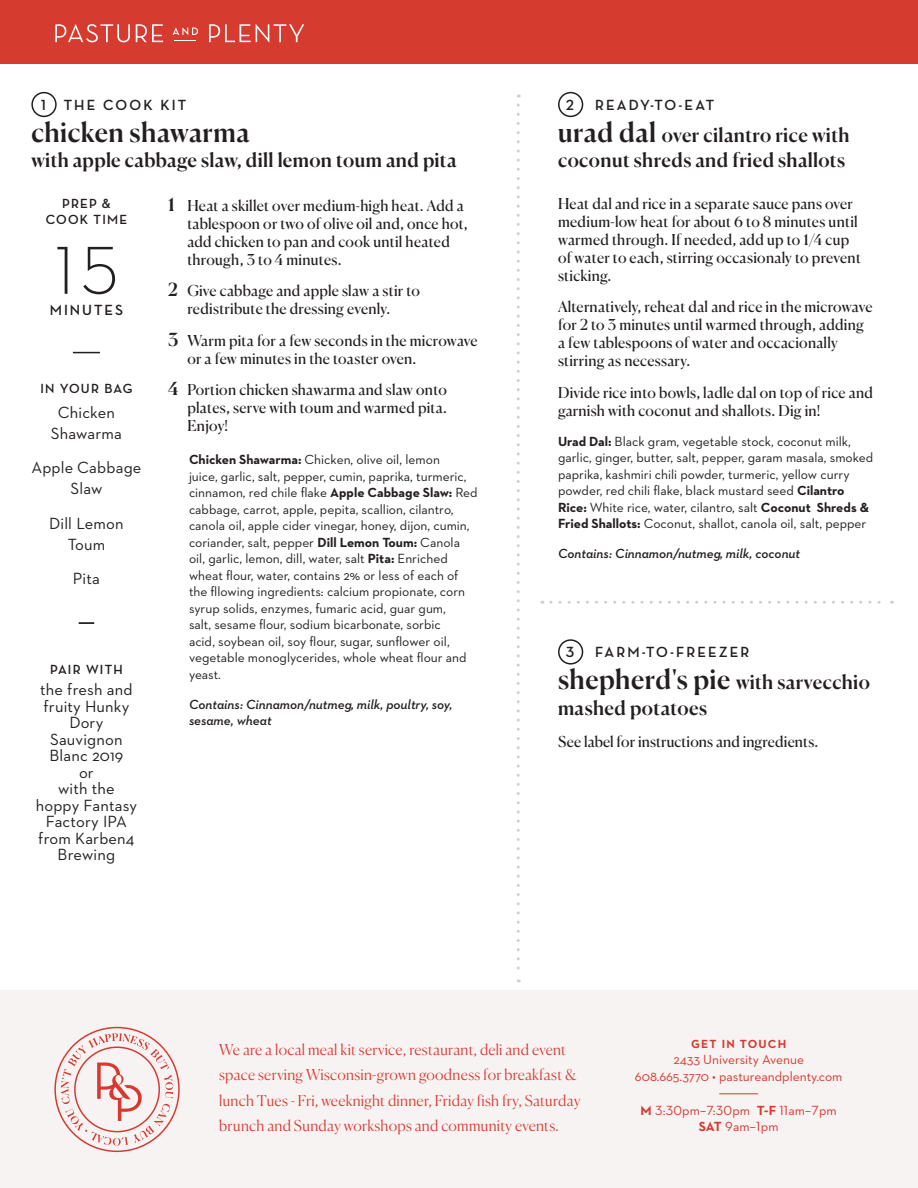
<style>
.page{position:relative;width:918px;height:1188px;background:#fff}
.page>*{position:absolute;margin:0;border:0;box-sizing:border-box;transform-origin:0 0}
.t1{font:300 69px "Neutraface 2 Text";color:#231f20}
.t2{font:500 27px "Canela";letter-spacing:.01em;color:#231f20}
.t3{font:500 19.5px/25.5px "Canela";letter-spacing:.015em;color:#231f20}
.List_of_Ingredients{font:16.5px/16.5px "Neutraface 2 Text";letter-spacing:.01em;color:#231f20;text-align:center}
.t4{font:15px/18px "Canela";letter-spacing:.015em;color:#231f20}
.t5{font:300 15px/25.5px "Canela";letter-spacing:.015em;color:#d73830}
.t6{font:700 15px "Neutraface Display";letter-spacing:.145em;color:#231f20}
.t7{font:13.5px/16.5px "Neutraface 2 Text";color:#231f20}
.t8{font:italic 600 13.5px/16.5px "Neutraface 2 Text";color:#231f20}
.t9{font:13.5px "Neutraface 2 Text";color:#d73830}
.List_of_Ingredients-2{font:700 13.5px/16.2px "Neutraface Display";letter-spacing:.09em;color:#231f20;text-align:center}
.t10{font:700 12px "Neutraface 2 Text";letter-spacing:.1em;color:#d73830}
.s1{font-weight:500;font-size:18px}
.s2{font-weight:700}
.s3{font-size:27px}
</style>
<div class="page">
<div style="left:0;top:991px;width:918px;height:197px;background:#f7f3f2"></div>
<div style="left:0;top:0;width:918px;height:64px;background:#d63b30"></div>
<svg style="left:55px;top:24px;width:75px;height:18px"></svg>
<svg style="left:136px;top:24px;width:27px;height:18px"></svg>
<svg style="left:173px;top:27px;width:25px;height:14px"></svg>
<svg style="left:209px;top:24px;width:95px;height:19px"></svg>
<svg style="left:54px;top:1027px;width:126px;height:125px"></svg>
<hr style="left:719px;top:1093px;width:39px;height:1px;background:#d63b30">
<div style="left:31px;top:92px;width:26px;height:25px;border:2px solid #231f20;border-radius:50%"></div>
<div style="left:558px;top:92px;width:25px;height:25px;border:2px solid #231f20;border-radius:50%"></div>
<div style="left:558px;top:639px;width:25px;height:26px;border:2px solid #231f20;border-radius:50%"></div>
<svg style="left:517px;top:105px;width:3px;height:877px"></svg>
<svg style="left:73px;top:352px;width:27px;height:1px"></svg>
<svg style="left:79px;top:622px;width:15px;height:2px"></svg>
<svg style="left:551px;top:601px;width:341px;height:3px"></svg>
<p class="t6" style="left:41px;top:96px;width:6px">1</p>
<p class="t6" style="left:64px;top:96px;width:124px">THE COOK KIT</p>
<p class="t2" style="left:31px;top:111px;width:220px">chicken shawarma</p>
<p class="t3" style="left:31px;top:146px;width:427px">with apple cabbage slaw, dill lemon toum and pita</p>
<p class="List_of_Ingredients-2" style="left:46px;top:195px;width:83px">PREP &amp;<br>COOK TIME</p>
<p class="t1" style="left:55px;top:228px;width:65px">15</p>
<p class="t6" style="left:50px;top:302px;width:75px">MINUTES</p>
<p class="List_of_Ingredients-2" style="left:40px;top:380px;width:94px">IN YOUR BAG</p>
<p class="List_of_Ingredients" style="left:51px;top:402px;width:73px;line-height:21px">Chicken<br>Shawarma</p>
<p class="List_of_Ingredients" style="left:31px;top:457px;width:112px;line-height:21px">Apple Cabbage<br>Slaw</p>
<p class="List_of_Ingredients" style="left:49px;top:513px;width:76px;line-height:21px">Dill Lemon<br>Toum</p>
<p class="List_of_Ingredients" style="left:73px;top:570px;width:28px">Pita</p>
<p class="List_of_Ingredients-2" style="left:50px;top:662px;width:74px">PAIR WITH</p>
<p class="List_of_Ingredients" style="left:36px;top:681px;width:103px">the fresh and fruity Hunky<br>Dory<br>Sauvignon<br>Blanc 2019<br>or<br>with the hoppy Fantasy<br>Factory IPA from Karben4<br>Brewing</p>
<p class="t4" style="left:187px;top:195px;width:282px;text-indent:-19px"><span class="s1">1</span> Heat a skillet over medium-high heat. Add a tablespoon or two of olive oil and, once hot, add chicken to pan and cook until heated through, 3 to 4 minutes.</p>
<p class="t4" style="left:187px;top:281px;width:234px;text-indent:-19px"><span class="s1">2</span> Give cabbage and apple slaw a stir to redistribute the dressing evenly.</p>
<p class="t4" style="left:187px;top:330px;width:292px;text-indent:-19px"><span class="s1">3</span> Warm pita for a few seconds in the microwave or a few minutes in the toaster oven.</p>
<p class="t4" style="left:187px;top:380px;width:261px;text-align:justify;text-indent:-19px"><span class="s1">4</span> Portion chicken shawarma and slaw onto plates, serve with toum and warmed pita.<br>Enjoy!</p>
<p class="t7" style="left:189px;top:451px;width:290px"><span class="s2">Chicken Shawarma:</span> Chicken, olive oil, lemon<br>juice, garlic, salt, pepper, cumin, paprika, turmeric, cinnamon, red chile flake <span class="s2">Apple Cabbage Slaw:</span> Red cabbage, carrot, apple, pepita, scallion, cilantro, canola oil, apple cider vinegar, honey, dijon, cumin, coriander, salt, pepper <span class="s2">Dill Lemon Toum:</span> Canola oil, garlic, lemon, dill, water, salt <span class="s2">Pita:</span> Enriched wheat flour, water, contains 2% or less of each of the fllowing ingredients: calcium propionate, corn syrup solids, enzymes, fumaric acid, guar gum,<br>salt, sesame flour, sodium bicarbonate, sorbic<br>acid, soybean oil, soy flour, sugar, sunflower oil, vegetable monoglycerides, whole wheat flour and yeast.</p>
<p class="t8" style="left:189px;top:696px;width:265px">Contains: Cinnamon/nutmeg, milk, poultry, soy, sesame, wheat</p>
<p class="t6" style="left:566px;top:96px;width:10px">2</p>
<p class="t6" style="left:595px;top:96px;width:120px">READY-TO-EAT</p>
<p class="t3" style="left:558px;top:121px;width:293px"><span class="s3">urad dal</span> over cilantro rice with coconut shreds and fried shallots</p>
<p class="t4" style="left:558px;top:193px;width:304px">Heat dal and rice in a separate sauce pans over medium-low heat for about 6 to 8 minutes until warmed through. If needed, add up to 1/4 cup of water to each, stirring occasionaly to prevent sticking.</p>
<p class="t4" style="left:558px;top:297px;width:316px">Alternatively, reheat dal and rice in the microwave for 2 to 3 minutes until warmed through, adding a few tablespoons of water and occacionally stirring as necessary.</p>
<p class="t4" style="left:558px;top:382px;width:317px">Divide rice into bowls, ladle dal on top of rice and garnish with coconut and shallots. Dig in!</p>
<p class="t7" style="left:558px;top:433px;width:317px"><span class="s2">Urad Dal:</span> Black gram, vegetable stock, coconut milk, garlic, ginger, butter, salt, pepper, garam masala, smoked paprika, kashmiri chili powder, turmeric, yellow curry powder, red chili flake, black mustard seed <span class="s2">Cilantro Rice:</span> White rice, water, cilantro, salt <span class="s2">Coconut Shreds &amp; Fried Shallots:</span> Coconut, shallot, canola oil, salt, pepper</p>
<p class="t8" style="left:558px;top:545px;width:244px">Contains: Cinnamon/nutmeg, milk, coconut</p>
<p class="t6" style="left:566px;top:644px;width:10px">3</p>
<p class="t6" style="left:595px;top:644px;width:156px">FARM-TO-FREEZER</p>
<p class="t3" style="left:558px;top:668px;width:313px"><span class="s3">shepherd's pie</span> with sarvecchio mashed potatoes</p>
<p class="t4" style="left:558px;top:731px;width:262px">See label for instructions and ingredients.</p>
<p class="t5" style="left:219px;top:1035px;width:363px">We are a local meal kit service, restaurant, deli and event space serving Wisconsin-grown goodness for breakfast &amp; lunch Tues - Fri, weeknight dinner, Friday fish fry, Saturday brunch and Sunday workshops and community events.</p>
<p class="t10" style="left:691px;top:1037px;width:97px">GET IN TOUCH</p>
<p class="t9" style="left:673px;top:1051px;width:132px">2433 University Avenue</p>
<p class="t9" style="left:635px;top:1068px;width:209px">608.665.3770 • pastureandplenty.com</p>
<p class="t9" style="left:641px;top:1102px;width:198px"><span class="s2">M</span> 3:30pm–7:30pm <span class="s2">T-F</span> 11am–7pm</p>
<p class="t9" style="left:699px;top:1118px;width:81px"><span class="s2">SAT</span> 9am–1pm</p>
</div>
